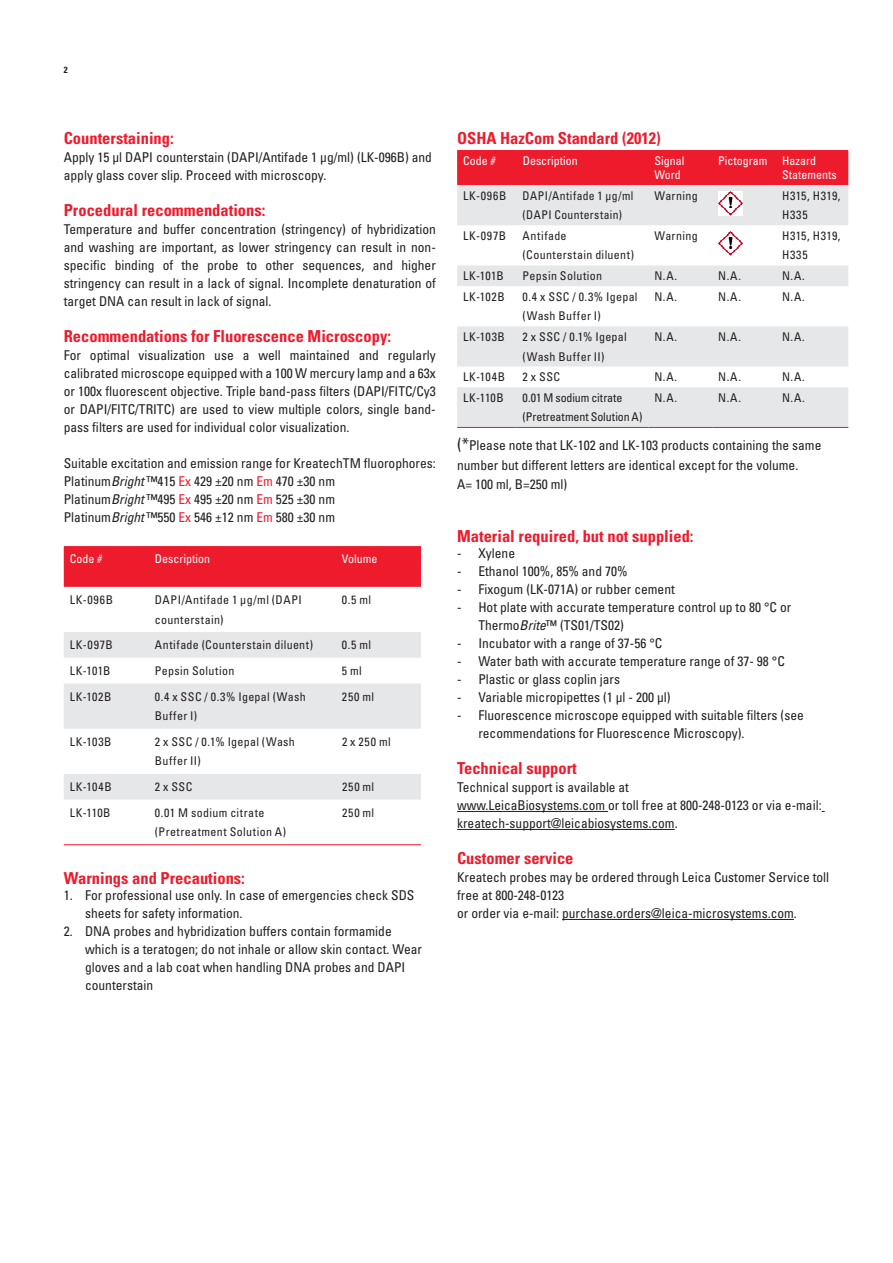
<style>
.page{position:relative;width:893px;height:1263px;background:#fff}
.page>*{position:absolute;margin:0;border:0;box-sizing:border-box;transform-origin:0 0}
.t1{font:700 condensed 16.5px "Univers LT Std";color:#ee1b2d}
.t2{font:condensed 13.5px/18px "Univers LT Std";color:#231f20}
.t3{font:condensed 12px/19.5px "Univers LT Std";letter-spacing:.03em;color:#231f20}
.t4{font:condensed 12px/14.4px "Univers LT Std";color:#fff}
.t5{font:condensed 12px/19.5px "Univers LT Std";letter-spacing:-.005em;color:#231f20}
.t6{font:condensed 12px/19.5px "Univers LT Std";letter-spacing:.055em;color:#231f20}
.t7{font:700 condensed 9px "Univers LT Std";color:#231f20}
.s1{font-style:italic}
.s2{color:#ee1b2d}
.s3{font-size:16.5px}
</style>
<div class="page">
<div style="left:64px;top:546px;width:357px;height:41px;background:#ee1b2d"></div>
<svg style="left:64px;top:632px;width:357px;height:167px;fill:#e6e7e9"></svg>
<hr style="left:64px;top:844px;width:85px;height:1px;background:#ee1b2d">
<hr style="left:149px;top:844px;width:187px;height:1px;background:#ee1b2d">
<hr style="left:336px;top:844px;width:85px;height:1px;background:#ee1b2d">
<hr style="left:457px;top:811px;width:151px;height:1px;background:#231f20">
<hr style="left:457px;top:829px;width:218px;height:1px;background:#231f20">
<hr style="left:562px;top:919px;width:232px;height:1px;background:#231f20">
<div style="left:457px;top:150px;width:391px;height:35px;background:#ee1b2d"></div>
<svg style="left:457px;top:185px;width:391px;height:242px;fill:#e6e7e9"></svg>
<hr style="left:457px;top:427px;width:60px;height:1px;background:#ee1b2d">
<hr style="left:517px;top:427px;width:131px;height:1px;background:#ee1b2d">
<hr style="left:648px;top:427px;width:64px;height:1px;background:#ee1b2d">
<hr style="left:712px;top:427px;width:64px;height:1px;background:#ee1b2d">
<hr style="left:776px;top:427px;width:72px;height:1px;background:#ee1b2d">
<img style="left:718px;top:191px;width:25px;height:2px">
<svg style="left:718px;top:193px;width:25px;height:23px"></svg>
<img style="left:718px;top:231px;width:25px;height:2px">
<svg style="left:718px;top:233px;width:25px;height:23px"></svg>
<p class="t7" style="left:64px;top:64px;width:5px">2</p>
<p class="t1" style="left:64px;top:128px;width:112px">Counterstaining:</p>
<p class="t2" style="left:64px;top:148px;width:370px">Apply 15 μl DAPI counterstain (DAPI/Antifade 1 µg/ml) (LK-096B) and apply glass cover slip. Proceed with microscopy.</p>
<p class="t1" style="left:64px;top:200px;width:203px">Procedural recommendations:</p>
<p class="t2" style="left:64px;top:220px;width:374px;text-align:justify">Temperature and buffer concentration (stringency) of hybridization and washing are important, as lower stringency can result in non&shy;specific binding of the probe to other sequences, and higher stringency can result in a lack of signal. Incomplete denaturation of target DNA can result in lack of signal.</p>
<p class="t1" style="left:64px;top:326px;width:329px">Recommendations for Fluorescence Microscopy:</p>
<p class="t2" style="left:64px;top:346px;width:374px;text-align:justify">For optimal visualization use a well maintained and regularly calibrated microscope equipped with a 100 W mercury lamp and a 63x or 100x fluorescent objective. Triple band-pass filters (DAPI/FITC/Cy3 or DAPI/FITC/TRITC) are used to view multiple colors, single band&shy;pass filters are used for individual color visualization.</p>
<p class="t2" style="left:64px;top:454px;width:374px">Suitable excitation and emission range for KreatechTM fluorophores:<br>Platinum<span class="s1">Bright</span> ™415 <span class="s2">Ex</span> 429 ±20 nm <span class="s2">Em</span> 470 ±30 nm<br>Platinum<span class="s1">Bright</span> ™495 <span class="s2">Ex</span> 495 ±20 nm <span class="s2">Em</span> 525 ±30 nm<br>Platinum<span class="s1">Bright</span> ™550 <span class="s2">Ex</span> 546 ±12 nm <span class="s2">Em</span> 580 ±30 nm</p>
<p class="t4" style="left:70px;top:552px;width:34px">Code #</p>
<p class="t4" style="left:155px;top:552px;width:57px">Description</p>
<p class="t4" style="left:342px;top:552px;width:37px">Volume</p>
<p class="t3" style="left:70px;top:590px;width:45px">LK-096B</p>
<p class="t3" style="left:155px;top:590px;width:148px">DAPI/Antifade 1 μg/ml (DAPI counterstain)</p>
<p class="t3" style="left:342px;top:590px;width:31px">0.5 ml</p>
<p class="t3" style="left:70px;top:635px;width:45px">LK-097B</p>
<p class="t3" style="left:155px;top:635px;width:160px">Antifade (Counterstain diluent)</p>
<p class="t3" style="left:342px;top:635px;width:31px">0.5 ml</p>
<p class="t3" style="left:70px;top:661px;width:42px">LK-101B</p>
<p class="t3" style="left:155px;top:661px;width:81px">Pepsin Solution</p>
<p class="t3" style="left:342px;top:661px;width:21px">5 ml</p>
<p class="t3" style="left:70px;top:686px;width:43px">LK-102B</p>
<p class="t3" style="left:155px;top:686px;width:152px">0.4 x SSC / 0.3% Igepal (Wash<br>Buffer I)</p>
<p class="t3" style="left:342px;top:686px;width:34px">250 ml</p>
<p class="t3" style="left:70px;top:732px;width:43px">LK-103B</p>
<p class="t3" style="left:155px;top:732px;width:142px">2 x SSC / 0.1% Igepal (Wash<br>Buffer II)</p>
<p class="t3" style="left:342px;top:732px;width:50px">2 x 250 ml</p>
<p class="t3" style="left:70px;top:777px;width:43px">LK-104B</p>
<p class="t3" style="left:155px;top:777px;width:39px">2 x SSC</p>
<p class="t3" style="left:342px;top:777px;width:34px">250 ml</p>
<p class="t3" style="left:70px;top:802px;width:42px">LK-110B</p>
<p class="t3" style="left:155px;top:802px;width:133px">0.01 M sodium citrate (Pretreatment Solution A)</p>
<p class="t3" style="left:342px;top:802px;width:34px">250 ml</p>
<p class="t1" style="left:64px;top:868px;width:183px">Warnings and Precautions:</p>
<p class="t2" style="left:85px;top:886px;width:331px;text-indent:-21px">1. For professional use only. In case of emergencies check SDS sheets for safety information.</p>
<p class="t2" style="left:85px;top:922px;width:339px;text-indent:-21px">2. DNA probes and hybridization buffers contain formamide which is a teratogen; do not inhale or allow skin contact. Wear gloves and a lab coat when handling DNA probes and DAPI counterstain</p>
<p class="t1" style="left:457px;top:128px;width:205px">OSHA HazCom Standard (2012)</p>
<p class="t4" style="left:463px;top:153px;width:34px">Code #</p>
<p class="t4" style="left:523px;top:153px;width:57px">Description</p>
<p class="t4" style="left:654px;top:153px;width:31px">Signal<br>Word</p>
<p class="t4" style="left:782px;top:153px;width:56px;text-indent:-64px">Pictogram Hazard<br>Statements</p>
<p class="t3" style="left:463px;top:186px;width:45px">LK-096B</p>
<p class="t3" style="left:523px;top:186px;width:112px">DAPI/Antifade 1 μg/ml (DAPI Counterstain)</p>
<p class="t3" style="left:654px;top:186px;width:45px">Warning</p>
<p class="t6" style="left:782px;top:186px;width:60px">H315, H319,<br>H335</p>
<p class="t3" style="left:463px;top:226px;width:45px">LK-097B</p>
<p class="t3" style="left:523px;top:226px;width:113px">Antifade (Counterstain diluent)</p>
<p class="t3" style="left:654px;top:226px;width:45px">Warning</p>
<p class="t6" style="left:782px;top:226px;width:60px">H315, H319,<br>H335</p>
<p class="t3" style="left:463px;top:266px;width:42px">LK-101B</p>
<p class="t3" style="left:523px;top:266px;width:81px">Pepsin Solution</p>
<p class="t3" style="left:654px;top:266px;width:24px">N.A.</p>
<p class="t3" style="left:718px;top:266px;width:24px">N.A.</p>
<p class="t3" style="left:782px;top:266px;width:24px">N.A.</p>
<p class="t3" style="left:463px;top:287px;width:43px">LK-102B</p>
<p class="t3" style="left:523px;top:287px;width:116px">0.4 x SSC / 0.3% Igepal (Wash Buffer I)</p>
<p class="t3" style="left:654px;top:287px;width:24px">N.A.</p>
<p class="t3" style="left:718px;top:287px;width:24px">N.A.</p>
<p class="t3" style="left:782px;top:287px;width:24px">N.A.</p>
<p class="t3" style="left:463px;top:327px;width:43px">LK-103B</p>
<p class="t3" style="left:523px;top:327px;width:106px">2 x SSC / 0.1% Igepal (Wash Buffer II)</p>
<p class="t3" style="left:654px;top:327px;width:24px">N.A.</p>
<p class="t3" style="left:718px;top:327px;width:24px">N.A.</p>
<p class="t3" style="left:782px;top:327px;width:24px">N.A.</p>
<p class="t3" style="left:463px;top:367px;width:43px">LK-104B</p>
<p class="t3" style="left:523px;top:367px;width:39px">2 x SSC</p>
<p class="t3" style="left:654px;top:367px;width:24px">N.A.</p>
<p class="t3" style="left:718px;top:367px;width:24px">N.A.</p>
<p class="t3" style="left:782px;top:367px;width:24px">N.A.</p>
<p class="t3" style="left:463px;top:388px;width:42px">LK-110B</p>
<p class="t5" style="left:523px;top:388px;width:121px">0.01 M sodium citrate (Pretreatment Solution A)</p>
<p class="t3" style="left:654px;top:388px;width:24px">N.A.</p>
<p class="t3" style="left:718px;top:388px;width:24px">N.A.</p>
<p class="t3" style="left:782px;top:388px;width:24px">N.A.</p>
<p class="t2" style="left:457px;top:435px;width:366px;line-height:19.5px"><span class="s3">(*</span>Please note that LK-102 and LK-103 products containing the same number but different letters are identical except for the volume.<br>A= 100 ml, B=250 ml)</p>
<p class="t1" style="left:457px;top:526px;width:238px">Material required, but not supplied:</p>
<p class="t2" style="left:457px;top:544px;width:60px">- Xylene</p>
<p class="t2" style="left:457px;top:562px;width:172px">- Ethanol 100%, 85% and 70%</p>
<p class="t2" style="left:457px;top:580px;width:219px">- Fixogum (LK-071A) or rubber cement</p>
<p class="t2" style="left:478px;top:598px;width:314px;text-indent:-21px">- Hot plate with accurate temperature control up to 80 °C or<br>Thermo<span class="s1">Brite</span>™ (TS01/TS02)</p>
<p class="t2" style="left:457px;top:634px;width:207px">- Incubator with a range of 37-56 °C</p>
<p class="t2" style="left:457px;top:652px;width:329px">- Water bath with accurate temperature range of 37- 98 °C</p>
<p class="t2" style="left:457px;top:670px;width:164px">- Plastic or glass coplin jars</p>
<p class="t2" style="left:457px;top:688px;width:215px">- Variable micropipettes (1 μl - 200 μl)</p>
<p class="t2" style="left:478px;top:706px;width:327px;text-indent:-21px">- Fluorescence microscope equipped with suitable filters (see recommendations for Fluorescence Microscopy).</p>
<p class="t1" style="left:457px;top:758px;width:121px">Technical support</p>
<p class="t2" style="left:457px;top:778px;width:366px">Technical support is available at<br>www.LeicaBiosystems.com or toll free at 800-248-0123 or via e-mail: kreatech-support@leicabiosystems.com.</p>
<p class="t1" style="left:457px;top:848px;width:118px">Customer service</p>
<p class="t2" style="left:457px;top:868px;width:374px">Kreatech probes may be ordered through Leica Customer Service toll free at 800-248-0123<br>or order via e-mail: purchase.orders@leica-microsystems.com.</p>
</div>
